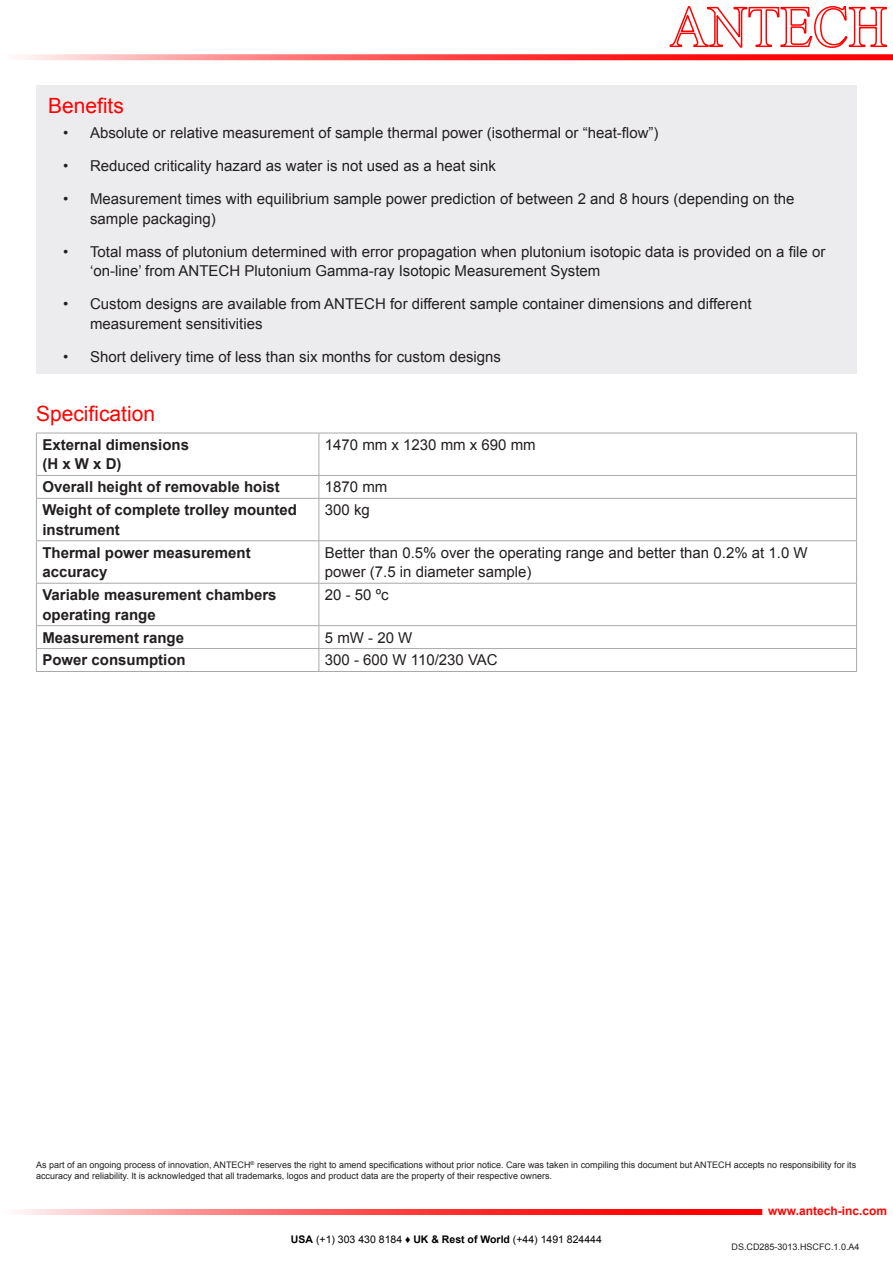
<style>
.page{position:relative;width:893px;height:1263px;background:#fff}
.page>*{position:absolute;margin:0;border:0;box-sizing:border-box;transform-origin:0 0}
.t1{font:21px "Arial";color:#f00}
.t2{font:15px/19.5px "Arial";color:#231f20}
.t3{font:700 15px/19.5px "Arial";color:#231f20}
.t4{font:700 12px "Arial";color:#f00}
.t5{font:10.5px "Arial";color:#000}
.t6{font:9px/10.8px "Arial";color:#231f20}
.s1{font-weight:700}
</style>
<div class="page">
<svg style="left:19px;top:1209px;width:743px;height:6px;background:#ff5454"></svg>
<svg style="left:22px;top:54px;width:871px;height:6px;background:#ff5a5a"></svg>
<svg style="left:669px;top:6px;width:218px;height:42px"></svg>
<hr style="left:36px;top:433px;width:283px;height:1px;background:#a8a9ad">
<hr style="left:36px;top:433px;width:1px;height:42px;background:#a8a9ad">
<hr style="left:319px;top:433px;width:538px;height:1px;background:#a8a9ad">
<hr style="left:318px;top:433px;width:1px;height:42px;background:#a8a9ad">
<hr style="left:856px;top:433px;width:1px;height:42px;background:#a8a9ad">
<hr style="left:36px;top:475px;width:283px;height:1px;background:#a8a9ad">
<svg style="left:36px;top:476px;width:1px;height:22px"></svg>
<hr style="left:319px;top:475px;width:538px;height:1px;background:#a8a9ad">
<svg style="left:318px;top:476px;width:1px;height:22px"></svg>
<svg style="left:856px;top:476px;width:1px;height:22px"></svg>
<hr style="left:36px;top:498px;width:283px;height:1px;background:#a8a9ad">
<hr style="left:36px;top:499px;width:1px;height:41px;background:#a8a9ad">
<hr style="left:319px;top:498px;width:538px;height:1px;background:#a8a9ad">
<hr style="left:318px;top:499px;width:1px;height:41px;background:#a8a9ad">
<hr style="left:856px;top:499px;width:1px;height:41px;background:#a8a9ad">
<hr style="left:36px;top:540px;width:283px;height:1px;background:#a8a9ad">
<hr style="left:36px;top:541px;width:1px;height:42px;background:#a8a9ad">
<hr style="left:319px;top:540px;width:538px;height:1px;background:#a8a9ad">
<hr style="left:318px;top:541px;width:1px;height:42px;background:#a8a9ad">
<hr style="left:856px;top:541px;width:1px;height:42px;background:#a8a9ad">
<hr style="left:36px;top:583px;width:283px;height:1px;background:#a8a9ad">
<hr style="left:36px;top:584px;width:1px;height:41px;background:#a8a9ad">
<hr style="left:319px;top:583px;width:538px;height:1px;background:#a8a9ad">
<hr style="left:318px;top:584px;width:1px;height:41px;background:#a8a9ad">
<hr style="left:856px;top:584px;width:1px;height:41px;background:#a8a9ad">
<hr style="left:36px;top:625px;width:283px;height:1px;background:#a8a9ad">
<hr style="left:319px;top:625px;width:538px;height:1px;background:#a8a9ad">
<hr style="left:36px;top:648px;width:283px;height:1px;background:#a8a9ad">
<svg style="left:36px;top:626px;width:1px;height:45px"></svg>
<hr style="left:319px;top:648px;width:538px;height:1px;background:#a8a9ad">
<svg style="left:318px;top:626px;width:1px;height:45px"></svg>
<svg style="left:856px;top:626px;width:1px;height:45px"></svg>
<hr style="left:36px;top:671px;width:283px;height:1px;background:#a8a9ad">
<hr style="left:319px;top:671px;width:538px;height:1px;background:#a8a9ad">
<div style="left:36px;top:86px;width:821px;height:288px;background:#ececee"></div>
<p class="t1" style="left:48px;top:92px;width:77px">Benefits</p>
<p class="t2" style="left:63px;top:123px;width:597px">• Absolute or relative measurement of sample thermal power (isothermal or “heat-flow”)</p>
<p class="t2" style="left:63px;top:156px;width:435px">• Reduced criticality hazard as water is not used as a heat sink</p>
<p class="t2" style="left:90px;top:189px;width:706px;text-indent:-27px">• Measurement times with equilibrium sample power prediction of between 2 and 8 hours (depending on the sample packaging)</p>
<p class="t2" style="left:90px;top:242px;width:737px;text-indent:-27px">• Total mass of plutonium determined with error propagation when plutonium isotopic data is provided on a file or ‘on-line’ from ANTECH Plutonium Gamma-ray Isotopic Measurement System</p>
<p class="t2" style="left:90px;top:294px;width:663px;text-indent:-27px">• Custom designs are available from ANTECH for different sample container dimensions and different measurement sensitivities</p>
<p class="t2" style="left:63px;top:347px;width:439px">• Short delivery time of less than six months for custom designs</p>
<p class="t1" style="left:36px;top:399px;width:121px">Specification</p>
<p class="t3" style="left:42px;top:435px;width:148px">External dimensions</p>
<p class="t3" style="left:42px;top:455px;width:81px">(H x W x D)</p>
<p class="t2" style="left:325px;top:435px;width:212px">1470 mm x 1230 mm x 690 mm</p>
<p class="t3" style="left:42px;top:478px;width:239px">Overall height of removable hoist</p>
<p class="t2" style="left:325px;top:477px;width:64px">1870 mm</p>
<p class="t3" style="left:42px;top:501px;width:256px">Weight of complete trolley mounted instrument</p>
<p class="t2" style="left:325px;top:500px;width:47px">300 kg</p>
<p class="t3" style="left:42px;top:543px;width:210px">Thermal power measurement accuracy</p>
<p class="t2" style="left:325px;top:543px;width:484px">Better than 0.5% over the operating range and better than 0.2% at 1.0 W power (7.5 in diameter sample)</p>
<p class="t3" style="left:42px;top:585px;width:236px">Variable measurement chambers operating range</p>
<p class="t2" style="left:325px;top:585px;width:65px">20 - 50 ºc</p>
<p class="t3" style="left:42px;top:628px;width:143px">Measurement range</p>
<p class="t2" style="left:325px;top:628px;width:89px">5 mW - 20 W</p>
<p class="t3" style="left:42px;top:651px;width:145px">Power consumption</p>
<p class="t2" style="left:325px;top:651px;width:174px">300 - 600 W 110/230 VAC</p>
<p class="t6" style="left:36px;top:1160px;width:822px">As part of an ongoing process of innovation, ANTECH<sup>®</sup> reserves the right to amend specifications without prior notice. Care was taken in compiling this document but ANTECH accepts no responsibility for its accuracy and reliability. It is acknowledged that all trademarks, logos and product data are the property of their respective owners.</p>
<p class="t5" style="left:291px;top:1232px;width:312px"><span class="s1">USA</span> (+1) 303 430 8184 ♦ <span class="s1">UK &amp; Rest of World</span> (+44) 1491 824444</p>
<p class="t4" style="left:768px;top:1203px;width:120px">www.antech-inc.com</p>
<p class="t6" style="left:731px;top:1241px;width:130px">DS.CD285-3013.HSCFC.1.0.A4</p>
</div>
